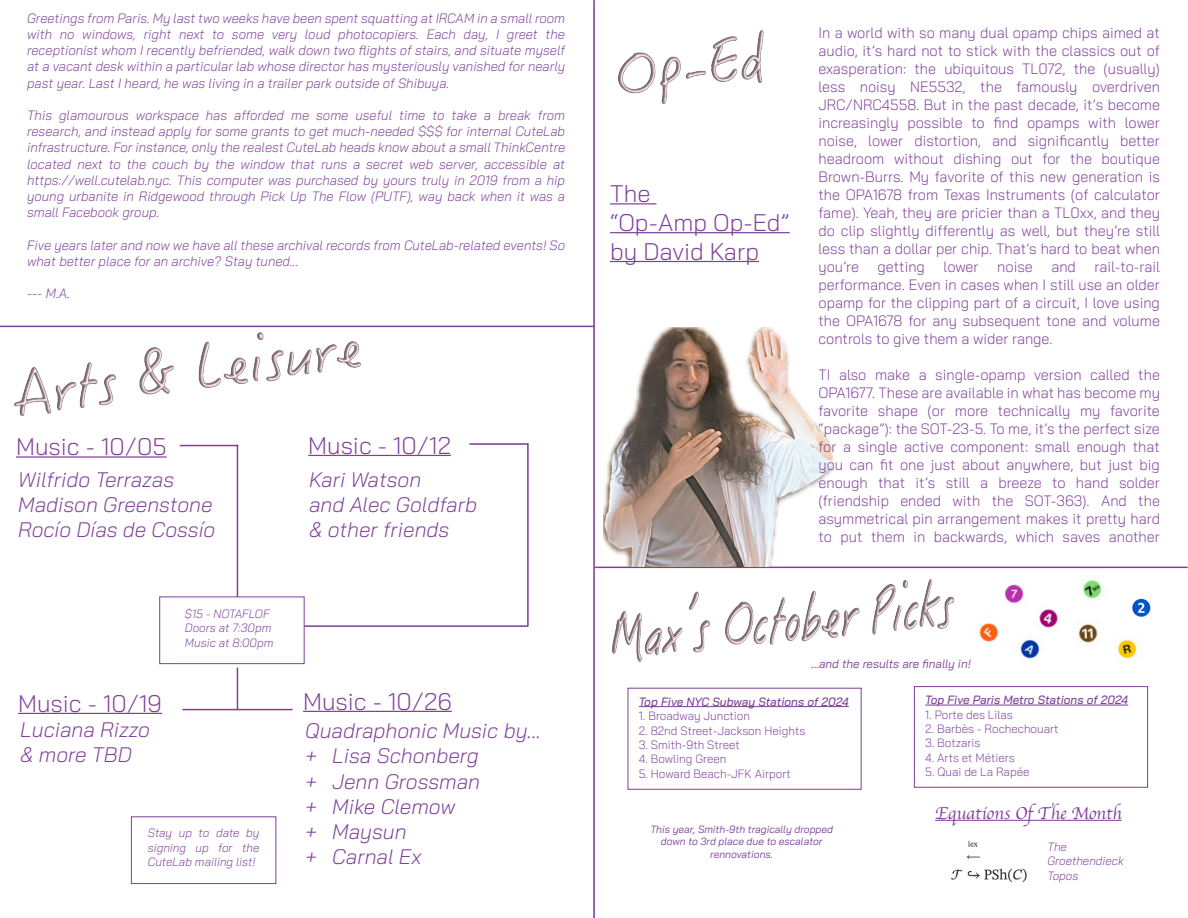
<style>
.page{position:relative;width:1188px;height:918px;background:#fff}
.page>*{position:absolute;margin:0;border:0;box-sizing:border-box;transform-origin:0 0}
.t1{font:300 24px/28.8px "Bai Jamjuree";color:#7e3f98}
.t2{font:italic 300 21px/25.2px "Bai Jamjuree";color:#7e3f98}
.t3{font:18px "Apple Chancery";color:#7e3f98}
.t4{font:300 15px/18px "Bai Jamjuree";color:#7e3f98;text-align:justify}
.t5{font:italic 300 13.5px/16.2px "Bai Jamjuree";color:#7e3f98;text-align:justify}
.t6{font:300 12px "Bai Jamjuree";color:#7e3f98}
.t7{font:italic 300 12px/14.4px "Bai Jamjuree";color:#7e3f98}
.t8{font:italic 500 12px "Bai Jamjuree";color:#7e3f98}
.t9{font:italic 12px "Bai Jamjuree";color:#7e3f98}
.t10{font:italic 10.5px/12.6px "Bai Jamjuree";color:#7e3f98;text-align:center}
</style>
<div class="page">
<hr style="left:593px;top:0;width:2px;height:918px;background:#7f4098">
<img style="left:14px;top:333px;width:347px;height:83px">
<hr style="left:16px;top:456px;width:151px;height:2px;background:#7e3f98">
<hr style="left:303px;top:711px;width:149px;height:1px;background:#7e3f98">
<hr style="left:308px;top:455px;width:143px;height:1px;background:#7e3f98">
<hr style="left:0;top:326px;width:594px;height:1px;background:#7e3f98">
<hr style="left:180px;top:445px;width:58px;height:1px;background:#7f4098">
<hr style="left:237px;top:445px;width:1px;height:152px;background:#7f4098">
<div style="left:159px;top:597px;width:145px;height:67px;border:1px solid #7e3f98"></div>
<hr style="left:469px;top:443px;width:59px;height:2px;background:#7f4098">
<hr style="left:527px;top:443px;width:2px;height:183px;background:#7f4098">
<div style="left:628px;top:688px;width:233px;height:102px;border:1px solid #7e3f98"></div>
<img style="left:618px;top:31px;width:146px;height:73px">
<hr style="left:610px;top:203px;width:46px;height:1px;background:#7e3f98">
<hr style="left:610px;top:232px;width:180px;height:1px;background:#7e3f98">
<hr style="left:610px;top:261px;width:149px;height:1px;background:#7e3f98">
<hr style="left:595px;top:567px;width:593px;height:1px;background:#7e3f98">
<img style="left:613px;top:579px;width:341px;height:82px">
<div style="left:131px;top:817px;width:145px;height:67px;border:1px solid #7e3f98"></div>
<hr style="left:639px;top:706px;width:210px;height:1px;background:#7e3f98">
<div style="left:914px;top:686px;width:234px;height:102px;border:1px solid #7e3f98"></div>
<hr style="left:925px;top:705px;width:203px;height:1px;background:#7e3f98">
<hr style="left:18px;top:713px;width:144px;height:1px;background:#7e3f98">
<hr style="left:304px;top:625px;width:224px;height:2px;background:#7f4098">
<hr style="left:237px;top:668px;width:1px;height:42px;background:#7f4098">
<hr style="left:182px;top:709px;width:111px;height:1px;background:#7f4098">
<img style="left:603px;top:327px;width:229px;height:239px">
<hr style="left:935px;top:820px;width:187px;height:1px;background:#7e3f98">
<img style="left:951px;top:841px;width:76px;height:42px">
<img style="left:1020px;top:639px;width:20px;height:20px">
<img style="left:1004px;top:584px;width:20px;height:20px">
<img style="left:1117px;top:639px;width:20px;height:20px">
<img style="left:979px;top:623px;width:20px;height:19px">
<img style="left:1079px;top:624px;width:19px;height:19px">
<img style="left:1039px;top:609px;width:19px;height:19px">
<img style="left:1132px;top:598px;width:19px;height:19px">
<img style="left:1083px;top:580px;width:19px;height:19px">
<p class="t5" style="left:27px;top:10px;width:540px">Greetings from Paris. My last two weeks have been spent squatting at IRCAM in a small room with no windows, right next to some very loud photocopiers. Each day, I greet the receptionist whom I recently befriended, walk down two flights of stairs, and situate myself at a vacant desk within a particular lab whose director has mysteriously vanished for nearly past year. Last I heard, he was living in a trailer park outside of Shibuya.</p>
<p class="t5" style="left:27px;top:107px;width:540px">This glamourous workspace has afforded me some useful time to take a break from research, and instead apply for some grants to get much-needed $$$ for internal CuteLab infrastructure. For instance, only the realest CuteLab heads know about a small ThinkCentre located next to the couch by the window that runs a secret web server, accessible at https://well.cutelab.nyc. This computer was purchased by yours truly in 2019 from a hip young urbanite in Ridgewood through Pick Up The Flow (PUTF), way back when it was a small Facebook group.</p>
<p class="t5" style="left:27px;top:237px;width:540px">Five years later and now we have all these archival records from CuteLab-related events! So what better place for an archive? Stay tuned...</p>
<p class="t5" style="left:27px;top:285px;width:44px">--- M.A.</p>
<h1 class="t1" style="left:16px;top:432px;width:152px">Music - 10/05</h1>
<h2 class="t2" style="left:18px;top:467px;width:199px">Wilfrido Terrazas<br>Madison Greenstone<br>Rocío Días de Cossío</h2>
<h1 class="t1" style="left:18px;top:689px;width:145px">Music - 10/19</h1>
<h2 class="t2" style="left:20px;top:717px;width:131px">Luciana Rizzo &amp; more TBD</h2>
<p class="t7" style="left:185px;top:607px;width:90px">$15 - NOTAFLOF<br>Doors at 7:30pm<br>Music at 8:00pm</p>
<p class="t7" style="left:148px;top:826px;width:113px;text-align:justify">Stay up to date by signing up for the CuteLab mailing list!</p>
<h1 class="t1" style="left:308px;top:431px;width:144px">Music - 10/12</h1>
<h2 class="t2" style="left:309px;top:467px;width:170px">Kari Watson<br>and Alec Goldfarb &amp; other friends</h2>
<h1 class="t1" style="left:303px;top:687px;width:150px">Music - 10/26</h1>
<h2 class="t2" style="left:305px;top:718px;width:237px">Quadraphonic Music by... + Lisa Schonberg<br>+ Jenn Grossman<br>+ Mike Clemow<br>+ Maysun<br>+ Carnal Ex</h2>
<h1 class="t1" style="left:610px;top:179px;width:181px">The<br>“Op-Amp Op-Ed” by David Karp</h1>
<p class="t4" style="left:818px;top:24px;width:343px">In a world with so many dual opamp chips aimed at audio, it’s hard not to stick with the classics out of exasperation: the ubiquitous TL072, the (usually) less noisy NE5532, the famously overdriven JRC/NRC4558. But in the past decade, it’s become increasingly possible to find opamps with lower noise, lower distortion, and significantly better headroom without dishing out for the boutique Brown-Burrs. My favorite of this new generation is the OPA1678 from Texas Instruments (of calculator fame). Yeah, they are pricier than a TL0xx, and they do clip slightly differently as well, but they’re still less than a dollar per chip. That’s hard to beat when you’re getting lower noise and rail-to-rail performance. Even in cases when I still use an older opamp for the clipping part of a circuit, I love using the OPA1678 for any subsequent tone and volume controls to give them a wider range.</p>
<p class="t4" style="left:818px;top:366px;width:343px">TI also make a single-opamp version called the OPA1677. These are available in what has become my favorite shape (or more technically my favorite “package”): the SOT-23-5. To me, it’s the perfect size for a single active component: small enough that you can fit one just about anywhere, but just big enough that it’s still a breeze to hand solder (friendship ended with the SOT-363). And the asymmetrical pin arrangement makes it pretty hard to put them in backwards, which saves another</p>
<p class="t9" style="left:812px;top:653px;width:161px">...and the results are finally in!</p>
<p class="t8" style="left:925px;top:693px;width:204px">Top Five Paris Metro Stations of 2024</p>
<p class="t6" style="left:925px;top:704px;width:89px">1. Porte des Lilas</p>
<p class="t6" style="left:925px;top:719px;width:135px">2. Barbès - Rochechouart</p>
<p class="t6" style="left:925px;top:733px;width:57px">3. Botzaris</p>
<p class="t6" style="left:925px;top:747px;width:91px">4. Arts et Métiers</p>
<p class="t6" style="left:925px;top:762px;width:106px">5. Quai de La Rapée</p>
<p class="t8" style="left:639px;top:695px;width:211px">Top Five NYC Subway Stations of 2024</p>
<p class="t6" style="left:639px;top:706px;width:113px">1. Broadway Junction</p>
<p class="t6" style="left:639px;top:720px;width:168px">2. 82nd Street-Jackson Heights</p>
<p class="t6" style="left:639px;top:735px;width:103px">3. Smith-9th Street</p>
<p class="t6" style="left:639px;top:749px;width:89px">4. Bowling Green</p>
<p class="t6" style="left:639px;top:763px;width:153px">5. Howard Beach-JFK Airport</p>
<p class="t10" style="left:650px;top:823px;width:184px">This year, Smith-9th tragically dropped down to 3rd place due to escalator rennovations.</p>
<p class="t3" style="left:935px;top:798px;width:188px">Equations Of The Month</p>
<p class="t7" style="left:1047px;top:839px;width:78px">The<br>Groethendieck<br>Topos</p>
</div>
